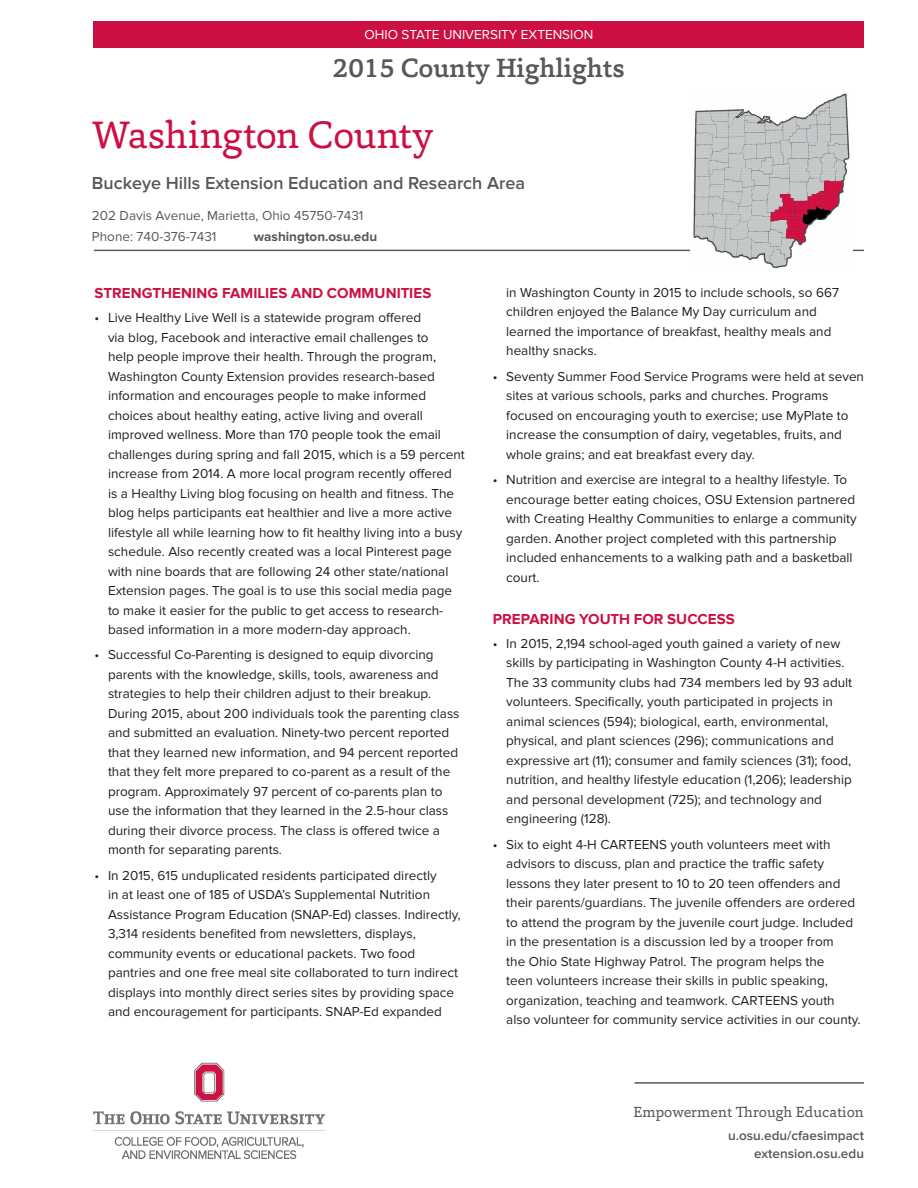
<style>
.page{position:relative;width:918px;height:1188px;background:#fff}
.page>*{position:absolute;margin:0;border:0;box-sizing:border-box;transform-origin:0 0}
.County_name{font:39px "Capita";letter-spacing:-.015em;color:#cd1044}
.t1{font:500 27px "Capita";color:#57585a}
.EERA_name{font:600 18px "Proxima Nova";color:#57585a}
.Section_heads{font:700 15px "Proxima Nova";letter-spacing:.005em;color:#cd1044}
.t2{font:15px "Capita";color:#57585a}
.t3{font:13.5px/19.5px "Proxima Nova";color:#231f20}
.Address_name{font:13.5px "Proxima Nova";color:#57585a}
.t4{font:600 13.5px/18px "Proxima Nova";color:#57585a;text-align:right}
.t5{font:13.5px "Proxima Nova";color:#fff}
.Address_name-2{font:700 13.5px "Proxima Nova";color:#57585a}
</style>
<div class="page">
<div style="left:94px;top:21px;width:770px;height:27px;background:#cd1044"></div>
<hr style="left:94px;top:250px;width:770px;height:1px;background:#57585a">
<img style="left:94px;top:1062px;width:231px;height:96px">
<hr style="left:634px;top:1082px;width:230px;height:2px;background:#57585a">
<img style="left:690px;top:93px;width:162px;height:176px">
<p class="t5" style="left:365px;top:27px;width:230px">OHIO STATE UNIVERSITY EXTENSION</p>
<h2 class="t1" style="left:333px;top:50px;width:294px">2015 County Highlights</h2>
<p class="County_name" style="left:92px;top:109px;width:343px">Washington County</p>
<p class="EERA_name" style="left:92px;top:172px;width:435px">Buckeye Hills Extension Education and Research Area</p>
<p class="Address_name" style="left:92px;top:207px;width:273px">202 Davis Avenue, Marietta, Ohio 45750-7431</p>
<p class="Address_name" style="left:92px;top:228px;width:126px">Phone: 740-376-7431</p>
<p class="Address_name-2" style="left:254px;top:228px;width:125px">washington.osu.edu</p>
<p class="Section_heads" style="left:94px;top:284px;width:338px">STRENGTHENING FAMILIES AND COMMUNITIES</p>
<p class="t3" style="left:108px;top:308px;width:358px;text-indent:-14px">• Live Healthy Live Well is a statewide program offered<br>via blog, Facebook and interactive email challenges to<br>help people improve their health. Through the program, Washington County Extension provides research-based information and encourages people to make informed choices about healthy eating, active living and overall improved wellness. More than 170 people took the email challenges during spring and fall 2015, which is a 59 percent increase from 2014. A more local program recently offered<br>is a Healthy Living blog focusing on health and fitness. The blog helps participants eat healthier and live a more active lifestyle all while learning how to fit healthy living into a busy schedule. Also recently created was a local Pinterest page with nine boards that are following 24 other state/national Extension pages. The goal is to use this social media page to make it easier for the public to get access to research&shy;based information in a more modern-day approach.</p>
<p class="t3" style="left:108px;top:645px;width:353px;text-indent:-14px">• Successful Co-Parenting is designed to equip divorcing parents with the knowledge, skills, tools, awareness and strategies to help their children adjust to their breakup.<br>During 2015, about 200 individuals took the parenting class and submitted an evaluation. Ninety-two percent reported that they learned new information, and 94 percent reported that they felt more prepared to co-parent as a result of the program. Approximately 97 percent of co-parents plan to use the information that they learned in the 2.5-hour class during their divorce process. The class is offered twice a month for separating parents.</p>
<p class="t3" style="left:108px;top:866px;width:354px;text-indent:-14px">• In 2015, 615 unduplicated residents participated directly<br>in at least one of 185 of USDA’s Supplemental Nutrition Assistance Program Education (SNAP-Ed) classes. Indirectly, 3,314 residents benefited from newsletters, displays, community events or educational packets. Two food pantries and one free meal site collaborated to turn indirect displays into monthly direct series sites by providing space and encouragement for participants. SNAP-Ed expanded</p>
<p class="t3" style="left:506px;top:283px;width:334px">in Washington County in 2015 to include schools, so 667 children enjoyed the Balance My Day curriculum and learned the importance of breakfast, healthy meals and healthy snacks.</p>
<p class="t3" style="left:506px;top:367px;width:359px;text-indent:-14px">• Seventy Summer Food Service Programs were held at seven sites at various schools, parks and churches. Programs focused on encouraging youth to exercise; use MyPlate to increase the consumption of dairy, vegetables, fruits, and whole grains; and eat breakfast every day.</p>
<p class="t3" style="left:506px;top:470px;width:352px;text-indent:-14px">• Nutrition and exercise are integral to a healthy lifestyle. To encourage better eating choices, OSU Extension partnered with Creating Healthy Communities to enlarge a community garden. Another project completed with this partnership included enhancements to a walking path and a basketball court.</p>
<p class="Section_heads" style="left:493px;top:610px;width:244px">PREPARING YOUTH FOR SUCCESS</p>
<p class="t3" style="left:506px;top:634px;width:347px;text-indent:-14px">• In 2015, 2,194 school-aged youth gained a variety of new skills by participating in Washington County 4-H activities.<br>The 33 community clubs had 734 members led by 93 adult volunteers. Specifically, youth participated in projects in animal sciences (594); biological, earth, environmental, physical, and plant sciences (296); communications and expressive art (11); consumer and family sciences (31); food, nutrition, and healthy lifestyle education (1,206); leadership and personal development (725); and technology and engineering (128).</p>
<p class="t3" style="left:506px;top:835px;width:356px;text-indent:-14px">• Six to eight 4-H CARTEENS youth volunteers meet with advisors to discuss, plan and practice the traffic safety lessons they later present to 10 to 20 teen offenders and their parents/guardians. The juvenile offenders are ordered to attend the program by the juvenile court judge. Included in the presentation is a discussion led by a trooper from<br>the Ohio State Highway Patrol. The program helps the<br>teen volunteers increase their skills in public speaking, organization, teaching and teamwork. CARTEENS youth also volunteer for community service activities in our county.</p>
<p class="t2" style="left:634px;top:1102px;width:232px">Empowerment Through Education</p>
<p class="t4" style="left:728px;top:1127px;width:137px">u.osu.edu/cfaesimpact extension.osu.edu</p>
</div>
